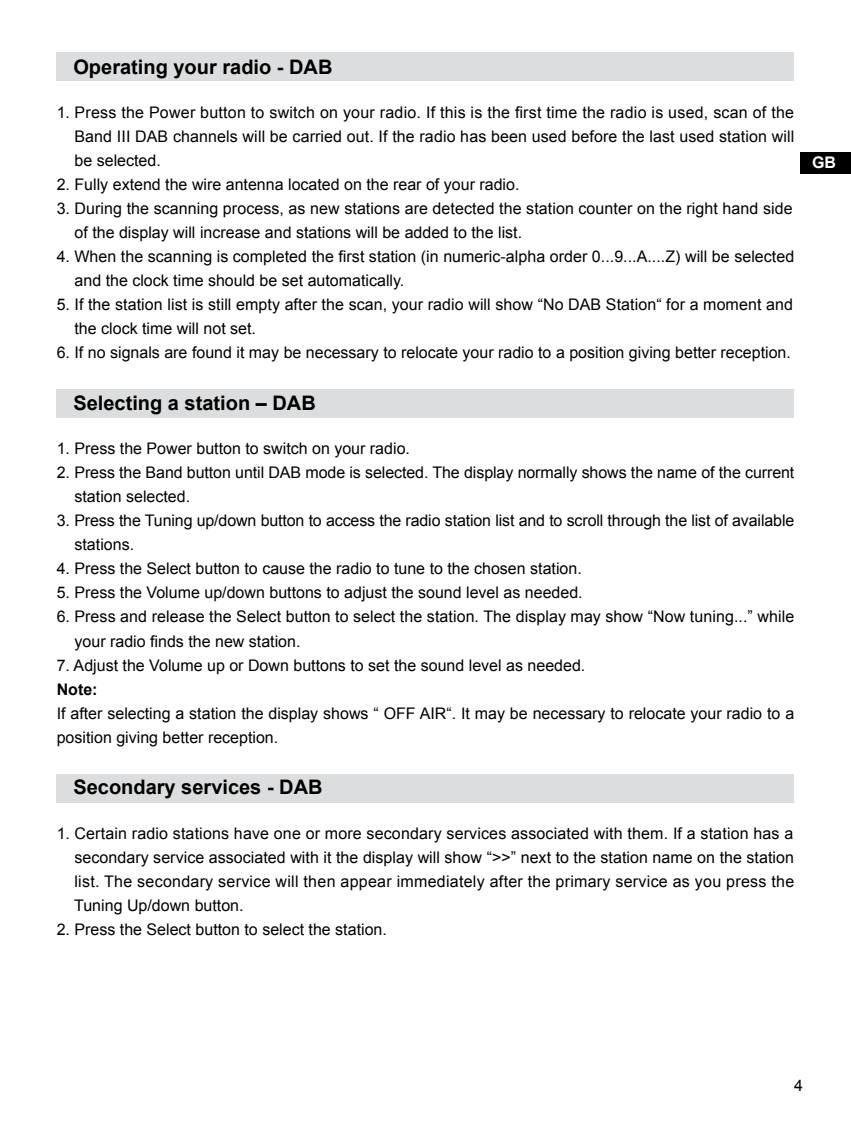
<style>
.page{position:relative;width:851px;height:1134px;background:#fff}
.page>*{position:absolute;margin:0;border:0;box-sizing:border-box;transform-origin:0 0}
.t1{font:700 20px "Arial";color:#000}
.t2{font:16px/24px "Arial";color:#000}
.t3{font:700 16px "Arial";color:#000}
.t4{font:700 16px "Arial";color:#fff}
</style>
<div class="page">
<div style="left:800px;top:152px;width:50px;height:21px;background:#000"></div>
<div style="left:57px;top:52px;width:737px;height:29px;background:#dcddde"></div>
<div style="left:57px;top:389px;width:737px;height:28px;background:#dcddde"></div>
<div style="left:57px;top:774px;width:737px;height:28px;background:#dcddde"></div>
<p class="t1" style="left:73px;top:54px;width:260px">Operating your radio - DAB</p>
<p class="t2" style="left:74px;top:101px;width:721px;text-align:justify;text-indent:-18px">1. Press the Power button to switch on your radio. If this is the first time the radio is used, scan of the Band III DAB channels will be carried out. If the radio has been used before the last used station will be selected.</p>
<p class="t2" style="left:57px;top:173px;width:464px">2. Fully extend the wire antenna located on the rear of your radio.</p>
<p class="t2" style="left:74px;top:197px;width:719px;text-indent:-18px">3. During the scanning process, as new stations are detected the station counter on the right hand side of the display will increase and stations will be added to the list.</p>
<p class="t2" style="left:74px;top:245px;width:721px;text-indent:-18px">4. When the scanning is completed the first station (in numeric-alpha order 0...9...A....Z) will be selected and the clock time should be set automatically.</p>
<p class="t2" style="left:74px;top:293px;width:719px;text-indent:-18px">5. If the station list is still empty after the scan, your radio will show “No DAB Station“ for a moment and the clock time will not set.</p>
<p class="t2" style="left:57px;top:341px;width:735px">6. If no signals are found it may be necessary to relocate your radio to a position giving better reception.</p>
<p class="t1" style="left:73px;top:390px;width:244px">Selecting a station – DAB</p>
<p class="t2" style="left:57px;top:437px;width:355px">1 . Press the Power button to switch on your radio.</p>
<p class="t2" style="left:74px;top:461px;width:721px;text-indent:-18px">2. Press the Band button until DAB mode is selected. The display normally shows the name of the current station selected.</p>
<p class="t2" style="left:74px;top:509px;width:721px;text-indent:-18px">3. Press the Tuning up/down button to access the radio station list and to scroll through the list of available stations.</p>
<p class="t2" style="left:57px;top:557px;width:526px">4. Press the Select button to cause the radio to tune to the chosen station.</p>
<p class="t2" style="left:57px;top:581px;width:527px">5. Press the Volume up/down buttons to adjust the sound level as needed.</p>
<p class="t2" style="left:74px;top:605px;width:721px;text-indent:-18px">6. Press and release the Select button to select the station. The display may show “Now tuning...” while your radio finds the new station.</p>
<p class="t2" style="left:57px;top:653px;width:530px">7. Adjust the Volume up or Down buttons to set the sound level as needed.</p>
<p class="t3" style="left:57px;top:678px;width:42px">Note:</p>
<p class="t2" style="left:57px;top:701px;width:738px">If after selecting a station the display shows “ OFF AIR“. It may be necessary to relocate your radio to a position giving better reception.</p>
<p class="t1" style="left:73px;top:774px;width:250px">Secondary services - DAB</p>
<p class="t2" style="left:74px;top:821px;width:721px;text-align:justify;text-indent:-17px">1 . Certain radio stations have one or more secondary services associated with them. If a station has a secondary service associated with it the display will show “&gt;&gt;” next to the station name on the station list. The secondary service will then appear immediately after the primary service as you press the Tuning Up/down button.</p>
<p class="t2" style="left:57px;top:917px;width:331px">2. Press the Select button to select the station.</p>
<p class="t4" style="left:811px;top:152px;width:25px">GB</p>
</div>
